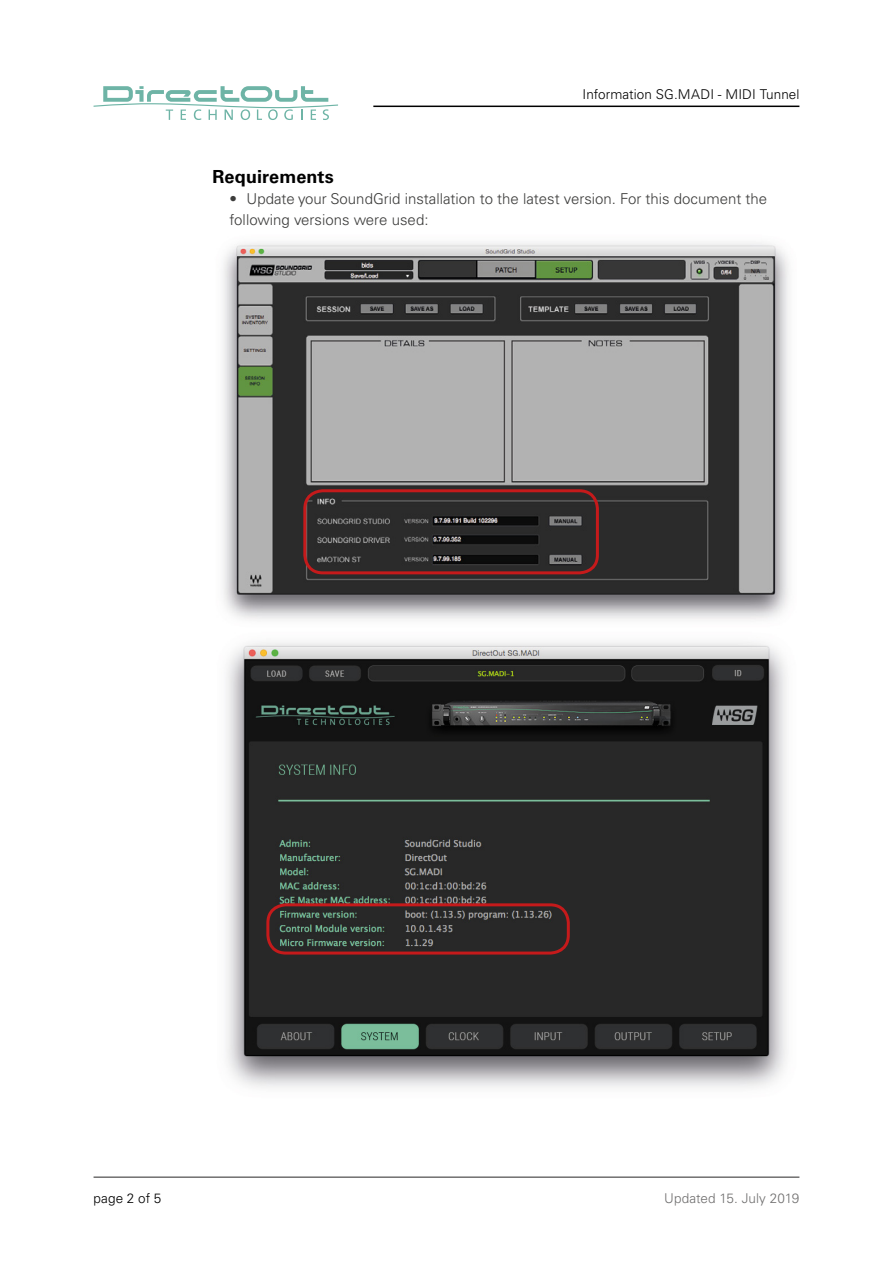
<style>
.page{position:relative;width:893px;height:1263px;background:#fff}
.page>*{position:absolute;margin:0;border:0;box-sizing:border-box;transform-origin:0 0}
.t1{font:700 18px "Univers LT Pro 65";letter-spacing:.005em;color:#000}
.t2{font:300 15px/21px "Univers LT Pro 45";color:#3c3c3b}
.t3{font:300 13.5px "Univers LT Pro 45";letter-spacing:.005em;color:#000}
.t4{font:300 13.5px "Univers LT Pro 45";letter-spacing:.01em;color:#706f6f}
</style>
<div class="page">
<hr style="left:94px;top:1176px;width:705px;height:2px;background:#706f6f">
<hr style="left:373px;top:106px;width:426px;height:1px;background:#000">
<svg style="left:94px;top:86px;width:244px;height:34px"></svg>
<img style="left:223px;top:243px;width:566px;height:845px">
<div style="left:303px;top:489px;width:296px;height:85px;border:3px solid #c51a1b;border-radius:18px"></div>
<img style="left:223px;top:629px;width:566px;height:1px">
<div style="left:266px;top:903px;width:304px;height:51px;border:3px solid #c51a1b;border-radius:18px"></div>
<p class="t3" style="left:583px;top:86px;width:218px">Information SG.MADI - MIDI Tunnel</p>
<p class="t1" style="left:213px;top:166px;width:123px">Requirements</p>
<p class="t2" style="left:230px;top:188px;width:539px">• Update your SoundGrid installation to the latest version. For this document the following versions were used:</p>
<p class="t3" style="left:94px;top:1190px;width:69px">page 2 of 5</p>
<p class="t4" style="left:664px;top:1190px;width:137px">Updated 15. July 2019</p>
</div>
